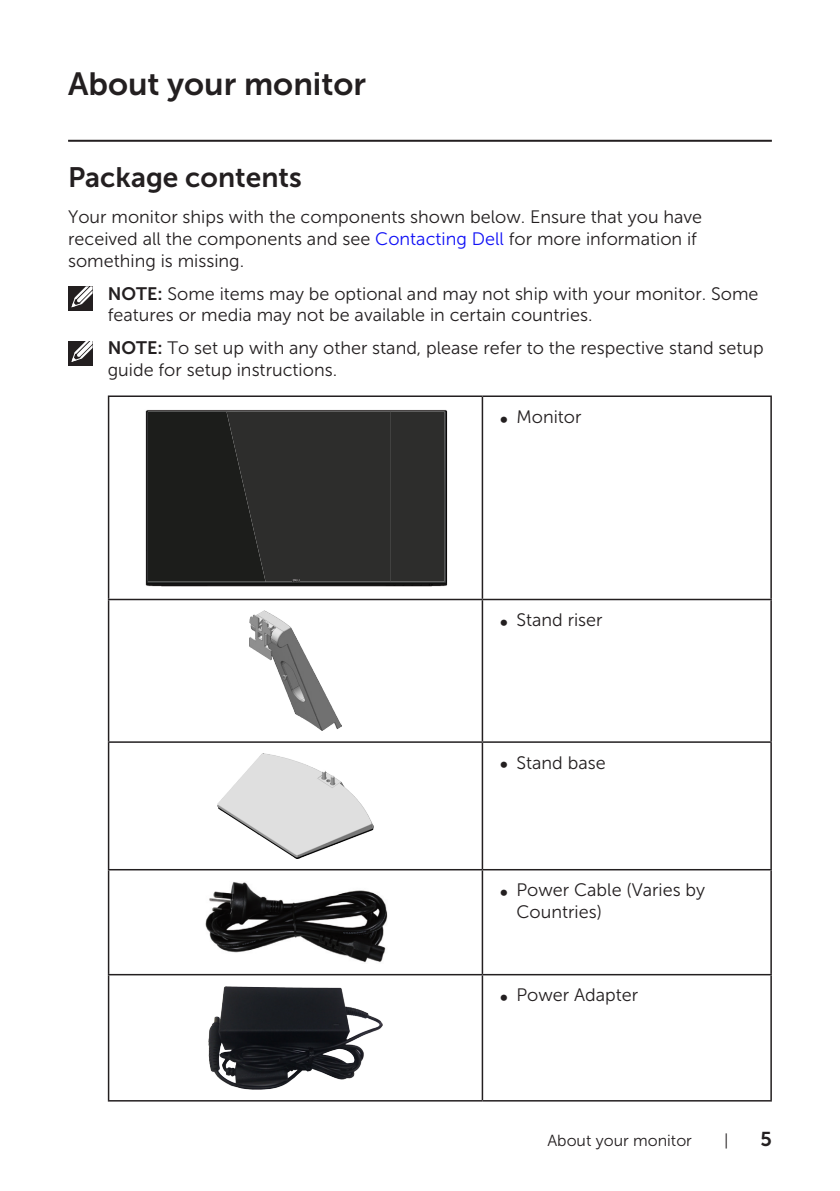
<style>
.page{position:relative;width:840px;height:1191px;background:#fff}
.page>*{position:absolute;margin:0;border:0;box-sizing:border-box;transform-origin:0 0}
.Head_1{font:32px "Museo Sans For Dell 700";color:#231f20}
.Head_2{font:28px "Museo Sans For Dell 700";color:#231f20}
.pages{font:20px "Museo Sans For Dell 700";color:#231f20}
.text{font:18px/21.6px "Museo Sans For Dell 300";color:#231f20}
.pages-2{font:16px "Museo Sans For Dell 300";color:#231f20}
.s1{color:#1111f6}
.s2{font-family:"Museo Sans For Dell 700"}
</style>
<div class="page">
<hr style="left:68px;top:140px;width:703px;height:2px;background:#231f20">
<div style="left:68px;top:286px;width:24px;height:25px;background:#231f20"></div>
<svg style="left:71px;top:286px;width:22px;height:22px"></svg>
<div style="left:68px;top:341px;width:24px;height:24px;background:#231f20"></div>
<svg style="left:71px;top:341px;width:22px;height:22px"></svg>
<hr style="left:108px;top:395px;width:374px;height:2px;background:#231f20">
<hr style="left:108px;top:397px;width:1px;height:202px;background:#231f20">
<hr style="left:482px;top:395px;width:289px;height:2px;background:#231f20">
<hr style="left:481px;top:397px;width:2px;height:202px;background:#231f20">
<hr style="left:770px;top:397px;width:1px;height:202px;background:#231f20">
<hr style="left:108px;top:599px;width:374px;height:1px;background:#231f20">
<hr style="left:108px;top:600px;width:1px;height:141px;background:#231f20">
<hr style="left:482px;top:599px;width:289px;height:1px;background:#231f20">
<hr style="left:481px;top:600px;width:2px;height:141px;background:#231f20">
<hr style="left:770px;top:600px;width:1px;height:141px;background:#231f20">
<hr style="left:108px;top:741px;width:374px;height:2px;background:#231f20">
<hr style="left:108px;top:743px;width:1px;height:126px;background:#231f20">
<hr style="left:482px;top:741px;width:289px;height:2px;background:#231f20">
<hr style="left:481px;top:743px;width:2px;height:126px;background:#231f20">
<hr style="left:770px;top:743px;width:1px;height:126px;background:#231f20">
<hr style="left:108px;top:869px;width:374px;height:1px;background:#231f20">
<hr style="left:108px;top:870px;width:1px;height:104px;background:#231f20">
<hr style="left:482px;top:869px;width:289px;height:1px;background:#231f20">
<hr style="left:481px;top:870px;width:2px;height:104px;background:#231f20">
<hr style="left:770px;top:870px;width:1px;height:104px;background:#231f20">
<hr style="left:108px;top:974px;width:374px;height:1px;background:#231f20">
<hr style="left:108px;top:975px;width:1px;height:125px;background:#231f20">
<hr style="left:482px;top:974px;width:289px;height:1px;background:#231f20">
<hr style="left:481px;top:975px;width:2px;height:125px;background:#231f20">
<hr style="left:770px;top:975px;width:1px;height:125px;background:#231f20">
<hr style="left:108px;top:1100px;width:374px;height:1px;background:#231f20">
<hr style="left:482px;top:1100px;width:289px;height:1px;background:#231f20">
<img style="left:145px;top:410px;width:302px;height:177px">
<div style="left:148px;top:411px;width:78px;height:170px;background:#1c1d1b"></div>
<img style="left:265px;top:581px;width:178px;height:1px">
<img style="left:226px;top:411px;width:218px;height:170px">
<svg style="left:293px;top:579px;width:6px;height:3px"></svg>
<img style="left:250px;top:611px;width:91px;height:119px">
<img style="left:217px;top:753px;width:156px;height:105px">
<img style="left:205px;top:882px;width:183px;height:81px">
<img style="left:208px;top:986px;width:174px;height:103px">
<p class="Head_1" style="left:68px;top:66px;width:299px">About your monitor</p>
<p class="Head_2" style="left:68px;top:162px;width:235px">Package contents</p>
<p class="text" style="left:68px;top:207px;width:635px">Your monitor ships with the components shown below. Ensure that you have received all the components and see <span class="s1">Contacting Dell</span> for more information if something is missing.</p>
<p class="text" style="left:108px;top:283px;width:651px"><span class="s2">NOTE:</span> Some items may be optional and may not ship with your monitor. Some features or media may not be available in certain countries.</p>
<p class="text" style="left:108px;top:337px;width:657px"><span class="s2">NOTE:</span> To set up with any other stand, please refer to the respective stand setup guide for setup instructions.</p>
<p class="text" style="left:499px;top:406px;width:84px">∞ Monitor</p>
<p class="text" style="left:499px;top:609px;width:105px">∞ Stand riser</p>
<p class="text" style="left:499px;top:752px;width:108px">∞ Stand base</p>
<p class="text" style="left:516px;top:879px;width:190px;text-indent:-17px">∞ Power Cable (Varies by<br>Countries)</p>
<p class="text" style="left:499px;top:984px;width:140px">∞ Power Adapter</p>
<p class="pages-2" style="left:547px;top:1131px;width:146px">About your monitor</p>
<p class="pages-2" style="left:723px;top:1131px;width:6px">|</p>
<p class="pages" style="left:760px;top:1127px;width:13px">5</p>
</div>
